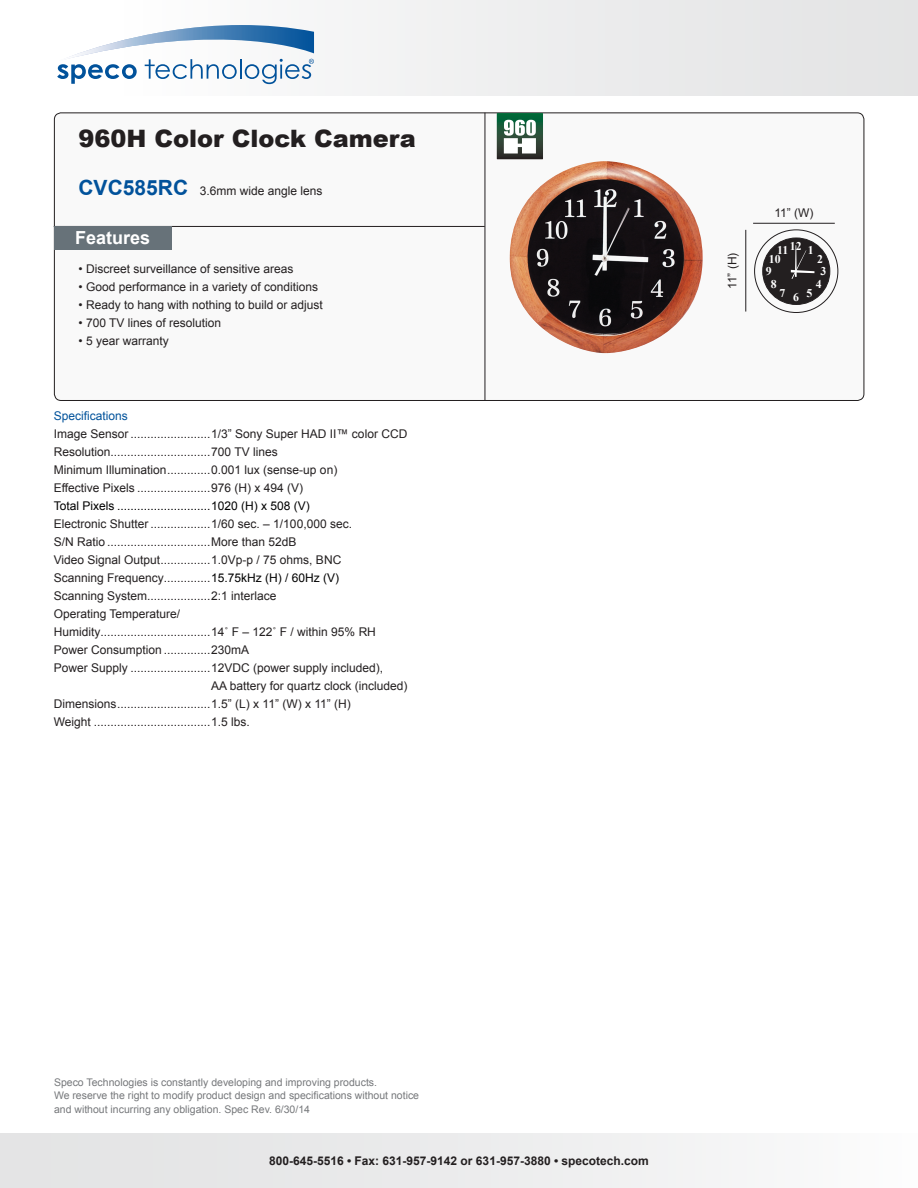
<style>
.page{position:relative;width:918px;height:1188px;background:#fff}
.page>*{position:absolute;margin:0;border:0;box-sizing:border-box;transform-origin:0 0}
.PRODUCT_NAME{font:900 24px "Arial";color:#231f20}
.t1{font:700 18px "Arial";color:#fff}
.spec_text{font:12px/18px "Arial";color:#231f20}
.ADDRESS{font:700 12px "Arial";color:#231f20}
.DESCRIPTIONS{font:12px "Arial";color:#000}
.model_number{font:12px "Arial";color:#231f20}
.DESCRIPTIONS-2{font:12px "Arial";color:#01529b}
.t2{font:700 11.85px/12.6px "Times New Roman";color:#fff;text-align:center}
.t3{font:10.5px "Arial";color:#76787b}
.s1{font-weight:700;font-size:21px;color:#01529b}
.s2{color:#000}
</style>
<div class="page">
<div style="left:54px;top:113px;width:810px;height:287px;background:#f9f9f9;border-radius:7px"></div>
<div style="left:0;top:0;width:918px;height:96px;background:linear-gradient(to right,#fff,#e2e2e3)"></div>
<svg style="left:57px;top:25px;width:257px;height:59px"></svg>
<hr style="left:54px;top:226px;width:431px;height:1px;background:#231f20">
<hr style="left:485px;top:113px;width:1px;height:287px;background:#231f20">
<div style="left:54px;top:227px;width:118px;height:23px;background:#677279"></div>
<div style="left:0;top:1134px;width:918px;height:54px;background:linear-gradient(to right,#e0e1e2,#fafafa)"></div>
<svg style="left:497px;top:113px;width:46px;height:46px"></svg>
<img style="left:510px;top:161px;width:193px;height:192px;border-radius:95px">
<div style="left:763px;top:238px;width:67px;height:66px;background:#231f20;border-radius:50%"></div>
<div style="left:763px;top:238px;width:67px;height:67px;border:1px solid #231f20;border-radius:50%"></div>
<svg style="left:791px;top:245px;width:23px;height:34px"></svg>
<hr style="left:753px;top:223px;width:82px;height:1px;background:#231f20">
<hr style="left:746px;top:230px;width:1px;height:82px;background:#231f20">
<p class="PRODUCT_NAME" style="left:79px;top:125px;width:339px">960H Color Clock Camera</p>
<p class="model_number" style="left:79px;top:183px;width:246px"><span class="s1">CVC585RC</span> 3.6mm wide angle lens</p>
<p class="t1" style="left:75px;top:226px;width:77px">Features</p>
<p class="spec_text" style="left:79px;top:260px;width:216px">• Discreet surveillance of sensitive areas</p>
<p class="spec_text" style="left:79px;top:278px;width:241px">• Good performance in a variety of conditions</p>
<p class="spec_text" style="left:79px;top:296px;width:246px">• Ready to hang with nothing to build or adjust</p>
<p class="spec_text" style="left:79px;top:314px;width:144px">• 700 TV lines of resolution</p>
<p class="spec_text" style="left:79px;top:332px;width:92px">• 5 year warranty</p>
<p class="DESCRIPTIONS-2" style="left:54px;top:408px;width:76px">Specifications</p>
<p class="spec_text" style="left:54px;top:425px;width:355px">Image Sensor ........................1/3” Sony Super HAD II™ color CCD</p>
<p class="spec_text" style="left:54px;top:443px;width:285px">Resolution..............................700 TV lines<br>Minimum Illumination.............0.001 lux (sense-up on)</p>
<p class="spec_text" style="left:54px;top:479px;width:251px">Effective Pixels ......................976 (H) x 494 (V)</p>
<p class="DESCRIPTIONS" style="left:54px;top:498px;width:258px">Total Pixels ............................1020 (H) x 508 (V)</p>
<p class="spec_text" style="left:54px;top:515px;width:300px">Electronic Shutter ..................1/60 sec. ‒ 1/100,000 sec.</p>
<p class="spec_text" style="left:54px;top:533px;width:244px">S/N Ratio ...............................More than 52dB</p>
<p class="spec_text" style="left:54px;top:551px;width:289px">Video Signal Output...............1.0Vp-p / 75 ohms, BNC</p>
<p class="spec_text" style="left:54px;top:569px;width:287px">Scanning Frequency..............<span class="s2">15.75kHz (H) / 60Hz (V)</span></p>
<p class="spec_text" style="left:54px;top:587px;width:224px">Scanning System...................2:1 interlace</p>
<p class="spec_text" style="left:54px;top:605px;width:128px">Operating Temperature/</p>
<p class="spec_text" style="left:54px;top:623px;width:324px">Humidity.................................14˚ F ‒ 122˚ F / within 95% RH</p>
<p class="spec_text" style="left:54px;top:641px;width:197px">Power Consumption ..............230mA</p>
<p class="spec_text" style="left:54px;top:659px;width:331px">Power Supply ........................12VDC (power supply included),</p>
<p class="spec_text" style="left:211px;top:677px;width:198px">AA battery for quartz clock (included)</p>
<p class="spec_text" style="left:54px;top:695px;width:299px">Dimensions............................1.5” (L) x 11” (W) x 11” (H)</p>
<p class="spec_text" style="left:54px;top:713px;width:198px">Weight ...................................1.5 lbs.</p>
<p class="spec_text" style="left:724px;top:289px;width:38px;rotate:-90deg">11” (H)</p>
<p class="spec_text" style="left:774px;top:204px;width:41px">11” (W)</p>
<p class="t2" style="left:777px;top:241px;width:26px">1112</p>
<p class="t2" style="left:808px;top:243px;width:7px">1</p>
<p class="t2" style="left:769px;top:253px;width:13px">10</p>
<p class="t2" style="left:816px;top:253px;width:12px">2<br>3<br>4</p>
<p class="t2" style="left:766px;top:265px;width:7px">9</p>
<p class="t2" style="left:771px;top:278px;width:7px">8</p>
<p class="t2" style="left:780px;top:287px;width:7px">7</p>
<p class="t2" style="left:806px;top:287px;width:7px">5</p>
<p class="t2" style="left:793px;top:290px;width:7px">6</p>
<p class="t3" style="left:54px;top:1075px;width:325px">Speco Technologies is constantly developing and improving products.</p>
<p class="t3" style="left:54px;top:1089px;width:367px">We reserve the right to modify product design and specifications without notice</p>
<p class="t3" style="left:54px;top:1102px;width:258px">and without incurring any obligation. Spec Rev. 6/30/14</p>
<p class="ADDRESS" style="left:269px;top:1153px;width:381px">800-645-5516 • Fax: 631-957-9142 or 631-957-3880 • specotech.com</p>
</div>
